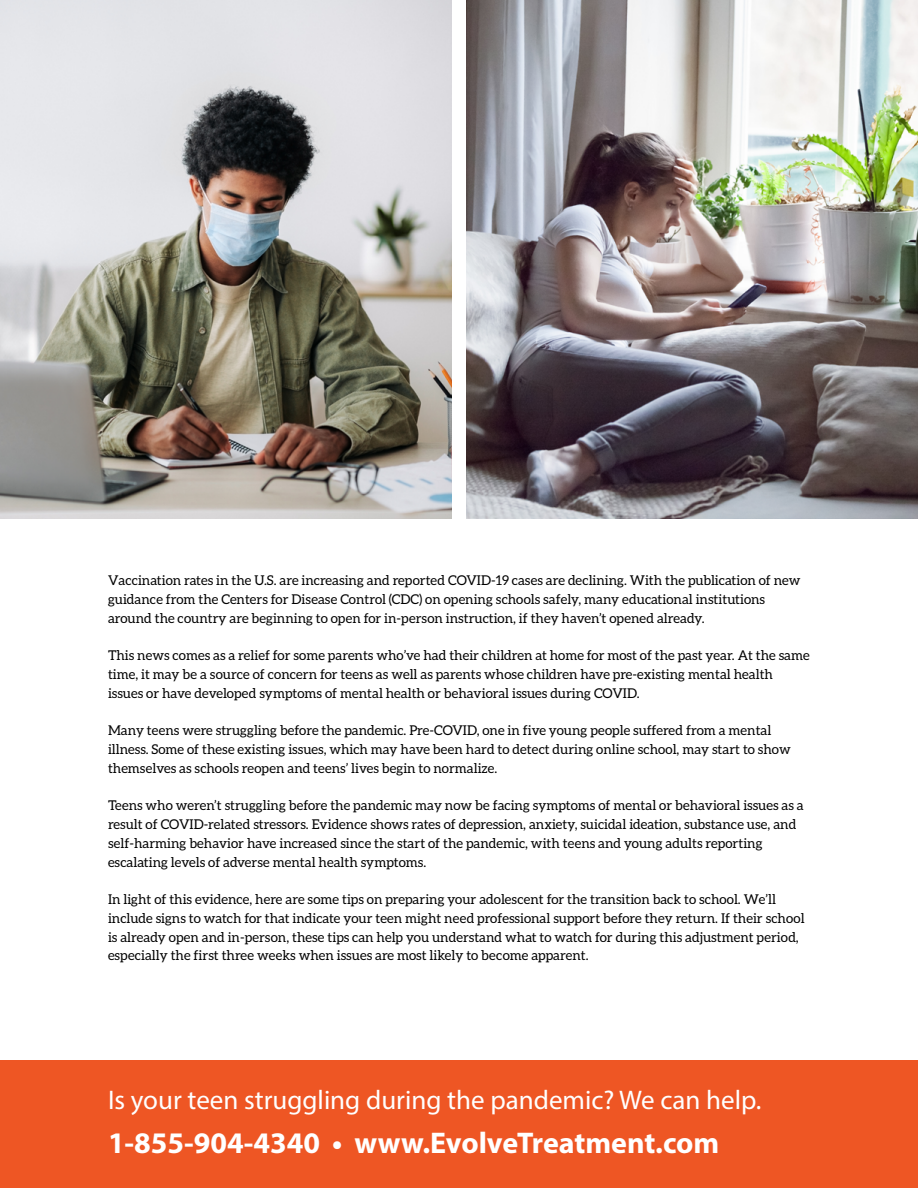
<style>
.page{position:relative;width:918px;height:1188px;background:#fff}
.page>*{position:absolute;margin:0;border:0;box-sizing:border-box;transform-origin:0 0}
.t1{font:700 30px "Myriad Pro";color:#fff}
.t2{font:27px "Myriad Pro";color:#fff}
.t3{font:13.5px/18.8px "Aleo";color:#000}
</style>
<div class="page">
<div style="left:0;top:1060px;width:918px;height:128px;background:#ee5624"></div>
<img style="left:0;top:0;width:452px;height:518px">
<img style="left:467px;top:0;width:451px;height:518px">
<p class="t3" style="left:108px;top:571px;width:694px">Vaccination rates in the U.S. are increasing and reported COVID-19 cases are declining. With the publication of new guidance from the Centers for Disease Control (CDC) on opening schools safely, many educational institutions around the country are beginning to open for in-person instruction, if they haven’t opened already.</p>
<p class="t3" style="left:108px;top:646px;width:703px">This news comes as a relief for some parents who’ve had their children at home for most of the past year. At the same time, it may be a source of concern for teens as well as parents whose children have pre-existing mental health issues or have developed symptoms of mental health or behavioral issues during COVID.</p>
<p class="t3" style="left:108px;top:721px;width:684px">Many teens were struggling before the pandemic. Pre-COVID, one in five young people suffered from a mental illness. Some of these existing issues, which may have been hard to detect during online school, may start to show themselves as schools reopen and teens’ lives begin to normalize.</p>
<p class="t3" style="left:108px;top:796px;width:697px">Teens who weren’t struggling before the pandemic may now be facing symptoms of mental or behavioral issues as a result of COVID-related stressors. Evidence shows rates of depression, anxiety, suicidal ideation, substance use, and self-harming behavior have increased since the start of the pandemic, with teens and young adults reporting escalating levels of adverse mental health symptoms.</p>
<p class="t3" style="left:108px;top:890px;width:698px">In light of this evidence, here are some tips on preparing your adolescent for the transition back to school. We’ll include signs to watch for that indicate your teen might need professional support before they return. If their school is already open and in-person, these tips can help you understand what to watch for during this adjustment period, especially the first three weeks when issues are most likely to become apparent.</p>
<h2 class="t2" style="left:108px;top:1084px;width:655px">Is your teen struggling during the pandemic? We can help.</h2>
<h1 class="t1" style="left:108px;top:1123px;width:613px">1-855-904-4340 • www.EvolveTreatment.com</h1>
</div>
